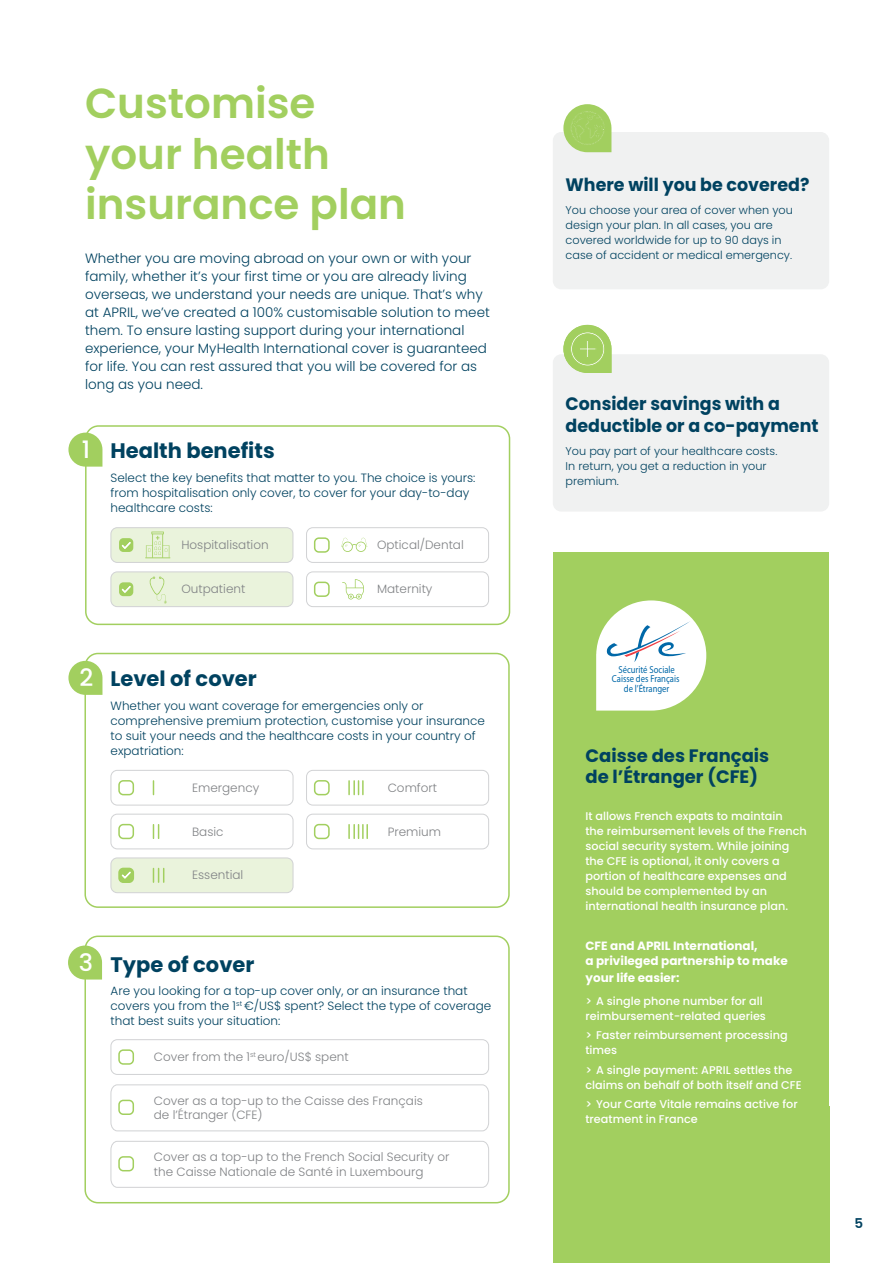
<style>
.page{position:relative;width:893px;height:1263px;background:#fff}
.page>*{position:absolute;margin:0;border:0;box-sizing:border-box;transform-origin:0 0}
.t1{font:600 42px/50.4px "Poppins";color:#a2cf5f}
.t2{font:500 24px "Poppins";color:#fff}
.t3{font:700 21px "Poppins";color:#004260}
.t4{font:700 18px/21.6px "Poppins";color:#004260}
.t5{font:300 13.5px/18px "Poppins";color:#004260}
.t6{font:600 13.5px "Poppins";color:#004260}
.t7{font:300 12px/15px "Poppins";color:#004260}
.t8{font:300 12px/14.4px "Poppins";color:#808285}
.t9{font:700 12px/15px "Poppins";color:#fff}
.t10{font:500 11.25px/15px "Poppins";color:#fff}
.t11{font:300 11.25px/15px "Poppins";color:#004260}
.t12{font:10.2px/9.3px "Myriad Pro";color:#0068a8;text-align:center;scale:.85 1}
.s1{font-weight:500;font-size:24px;color:#fff}
</style>
<div class="page">
<div style="left:553px;top:553px;width:276px;height:710px;background:#a2cf5f"></div>
<svg style="left:596px;top:600px;width:110px;height:111px"></svg>
<div style="left:553px;top:132px;width:276px;height:157px;background:#f0f1f1;border-radius:9px"></div>
<svg style="left:563px;top:104px;width:48px;height:48px"></svg>
<div style="left:553px;top:354px;width:276px;height:158px;background:#f0f1f1;border-radius:9px"></div>
<svg style="left:563px;top:325px;width:48px;height:48px;background:#b3d77e"></svg>
<div style="left:84px;top:653px;width:426px;height:255px;border:2px solid #a2cf5f;border-radius:13px"></div>
<svg style="left:68px;top:661px;width:34px;height:34px"></svg>
<div style="left:111px;top:858px;width:182px;height:35px;background:#eaf3dc;border-radius:6px"></div>
<div style="left:111px;top:857px;width:182px;height:36px;border:1px solid #d1d2d4;border-radius:6px"></div>
<div style="left:119px;top:868px;width:14px;height:14px;background:#a2cf5f;border-radius:4px"></div>
<div style="left:118px;top:868px;width:16px;height:15px;border:2px solid #a2cf5f;border-radius:4px"></div>
<svg style="left:153px;top:868px;width:11px;height:14px"></svg>
<div style="left:111px;top:814px;width:182px;height:35px;border:1px solid #d1d2d4;border-radius:6px"></div>
<div style="left:118px;top:824px;width:16px;height:15px;border:2px solid #a2cf5f;border-radius:4px"></div>
<svg style="left:153px;top:825px;width:6px;height:13px"></svg>
<div style="left:306px;top:814px;width:183px;height:35px;border:1px solid #d1d2d4;border-radius:6px"></div>
<div style="left:314px;top:824px;width:16px;height:15px;border:2px solid #a2cf5f;border-radius:4px"></div>
<svg style="left:348px;top:825px;width:20px;height:13px"></svg>
<div style="left:111px;top:770px;width:182px;height:35px;border:1px solid #d1d2d4;border-radius:6px"></div>
<div style="left:118px;top:780px;width:16px;height:15px;border:2px solid #a2cf5f;border-radius:4px"></div>
<svg style="left:153px;top:781px;width:1px;height:13px"></svg>
<div style="left:306px;top:770px;width:183px;height:35px;border:1px solid #d1d2d4;border-radius:6px"></div>
<div style="left:314px;top:780px;width:16px;height:15px;border:2px solid #a2cf5f;border-radius:4px"></div>
<svg style="left:348px;top:781px;width:16px;height:13px"></svg>
<div style="left:85px;top:425px;width:425px;height:200px;border:2px solid #a2cf5f;border-radius:13px"></div>
<svg style="left:68px;top:433px;width:34px;height:34px"></svg>
<div style="left:111px;top:528px;width:182px;height:34px;background:#eaf3dc;border-radius:6px"></div>
<div style="left:111px;top:527px;width:182px;height:36px;border:1px solid #d1d2d4;border-radius:6px"></div>
<div style="left:119px;top:538px;width:14px;height:14px;background:#a2cf5f;border-radius:4px"></div>
<svg style="left:122px;top:542px;width:9px;height:7px"></svg>
<svg style="left:145px;top:531px;width:25px;height:27px"></svg>
<div style="left:111px;top:572px;width:182px;height:35px;background:#eaf3dc;border-radius:6px"></div>
<div style="left:111px;top:571px;width:182px;height:36px;border:1px solid #d1d2d4;border-radius:6px"></div>
<div style="left:119px;top:582px;width:14px;height:14px;background:#a2cf5f;border-radius:4px"></div>
<svg style="left:122px;top:872px;width:9px;height:7px"></svg>
<svg style="left:149px;top:576px;width:18px;height:28px"></svg>
<div style="left:306px;top:527px;width:183px;height:36px;border:1px solid #d1d2d4;border-radius:6px"></div>
<div style="left:314px;top:537px;width:16px;height:16px;border:2px solid #a2cf5f;border-radius:4px"></div>
<svg style="left:341px;top:538px;width:26px;height:14px"></svg>
<div style="left:306px;top:571px;width:183px;height:36px;border:1px solid #d1d2d4;border-radius:6px"></div>
<div style="left:314px;top:582px;width:16px;height:15px;border:2px solid #a2cf5f;border-radius:4px"></div>
<svg style="left:342px;top:579px;width:22px;height:20px"></svg>
<div style="left:84px;top:935px;width:426px;height:268px;border:2px solid #a2cf5f;border-radius:13px"></div>
<div style="left:111px;top:1039px;width:378px;height:36px;border:1px solid #d1d2d4;border-radius:6px"></div>
<div style="left:118px;top:1049px;width:16px;height:16px;border:2px solid #a2cf5f;border-radius:4px"></div>
<svg style="left:110px;top:1084px;width:379px;height:47px"></svg>
<div style="left:119px;top:1100px;width:14px;height:14px;background:#fff;border-radius:4px"></div>
<div style="left:118px;top:1100px;width:16px;height:15px;border:2px solid #a2cf5f;border-radius:4px"></div>
<svg style="left:110px;top:1141px;width:379px;height:47px"></svg>
<div style="left:119px;top:1157px;width:14px;height:14px;background:#fff;border-radius:4px"></div>
<div style="left:118px;top:1156px;width:16px;height:15px;border:2px solid #a2cf5f;border-radius:4px"></div>
<svg style="left:68px;top:945px;width:34px;height:34px"></svg>
<svg style="left:122px;top:586px;width:9px;height:7px"></svg>
<h1 class="t1" style="left:85px;top:79px;width:322px">Customise your health insurance plan</h1>
<p class="t5" style="left:85px;top:249px;width:406px">Whether you are moving abroad on your own or with your family, whether it’s your first time or you are already living overseas, we understand your needs are unique. That’s why at APRIL, we’ve created a 100% customisable solution to meet them. To ensure lasting support during your international experience, your MyHealth International cover is guaranteed for life. You can rest assured that you will be covered for as long as you need.</p>
<h3 class="t3" style="left:82px;top:439px;width:195px"><span class="s1">1</span> Health benefits</h3>
<p class="t7" style="left:111px;top:470px;width:366px">Select the key benefits that matter to you. The choice is yours: from hospitalisation only cover, to cover for your day-to-day healthcare costs:</p>
<p class="t8" style="left:181px;top:538px;width:89px">Hospitalisation</p>
<p class="t8" style="left:181px;top:582px;width:65px">Outpatient</p>
<p class="t8" style="left:377px;top:538px;width:88px">Optical/Dental</p>
<p class="t8" style="left:377px;top:582px;width:57px">Maternity</p>
<h3 class="t3" style="left:79px;top:667px;width:179px"><span class="s1">2</span> Level of cover</h3>
<p class="t7" style="left:111px;top:698px;width:376px">Whether you want coverage for emergencies only or comprehensive premium protection, customise your insurance to suit your needs and the healthcare costs in your country of expatriation:</p>
<p class="t8" style="left:192px;top:780px;width:69px">Emergency</p>
<p class="t8" style="left:388px;top:780px;width:51px">Comfort</p>
<p class="t8" style="left:192px;top:824px;width:33px">Basic</p>
<p class="t8" style="left:388px;top:824px;width:55px">Premium</p>
<p class="t8" style="left:192px;top:868px;width:53px">Essential</p>
<h2 class="t2" style="left:79px;top:949px;width:16px">3</h2>
<h3 class="t3" style="left:111px;top:952px;width:145px">Type of cover</h3>
<p class="t7" style="left:111px;top:983px;width:382px">Are you looking for a top-up cover only, or an insurance that covers you from the 1<sup>st</sup> €/US$ spent? Select the type of coverage that best suits your situation:</p>
<p class="t8" style="left:154px;top:1050px;width:196px">Cover from the 1<sup>st</sup> euro/US$ spent</p>
<p class="t8" style="left:154px;top:1093px;width:271px">Cover as a top-up to the Caisse des Français de l’Étranger (CFE)</p>
<p class="t8" style="left:154px;top:1150px;width:297px">Cover as a top-up to the French Social Security or the Caisse Nationale de Santé in Luxembourg</p>
<h3 class="t4" style="left:566px;top:174px;width:245px">Where will you be covered?</h3>
<p class="t11" style="left:566px;top:203px;width:229px">You choose your area of cover when you design your plan. In all cases, you are covered worldwide for up to 90 days in case of accident or medical emergency.</p>
<h3 class="t4" style="left:566px;top:393px;width:255px">Consider savings with a deductible or a co-payment</h3>
<p class="t11" style="left:566px;top:444px;width:213px">You pay part of your healthcare costs.<br>In return, you get a reduction in your premium.</p>
<p class="t12" style="left:612px;top:665px;width:81px">Sécurité Sociale<br>Caisse des Français de l’Étranger</p>
<h3 class="t4" style="left:585px;top:745px;width:185px">Caisse des Français de l’Étranger (CFE)</h3>
<p class="t10" style="left:585px;top:808px;width:223px">It allows French expats to maintain<br>the reimbursement levels of the French social security system. While joining the CFE is optional, it only covers a portion of healthcare expenses and should be complemented by an international health insurance plan.</p>
<p class="t9" style="left:585px;top:938px;width:204px">CFE and APRIL International,<br>a privileged partnership to make</p>
<p class="t9" style="left:585px;top:970px;width:96px">your life easier:</p>
<p class="t10" style="left:585px;top:994px;width:182px">&gt; A single phone number for all reimbursement-related queries</p>
<p class="t10" style="left:585px;top:1028px;width:204px">&gt; Faster reimbursement processing times</p>
<p class="t10" style="left:585px;top:1062px;width:218px">&gt; A single payment: APRIL settles the claims on behalf of both itself and CFE</p>
<p class="t10" style="left:585px;top:1096px;width:214px">&gt; Your Carte Vitale remains active for treatment in France</p>
<p class="t6" style="left:854px;top:1215px;width:10px">5</p>
</div>
